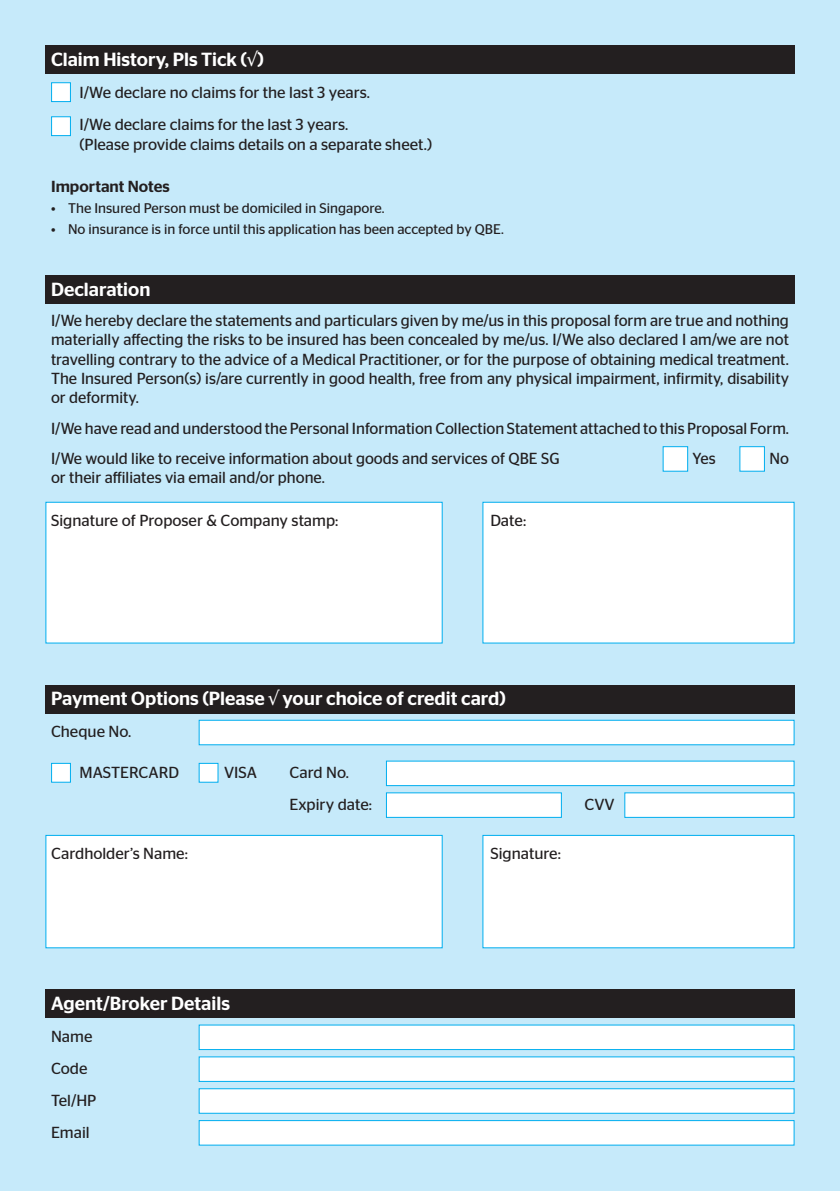
<style>
.page{position:relative;width:840px;height:1191px;background:#fff}
.page>*{position:absolute;margin:0;border:0;box-sizing:border-box;transform-origin:0 0}
.t1{font:500 19px "Stag Sans";color:#fff}
.t2{font:16px/32px "Stag Sans";color:#231f20}
.t3{font:500 16px "Stag Sans";color:#231f20}
.t4{font:14px "Stag Sans";color:#231f20}
</style>
<div class="page">
<div style="left:0;top:0;width:839px;height:1191px;background:#c6eafa"></div>
<div style="left:45px;top:45px;width:749px;height:29px;background:#231f20"></div>
<div style="left:51px;top:82px;width:20px;height:20px;background:#fff;border:1px solid #00aeef"></div>
<div style="left:51px;top:116px;width:20px;height:20px;background:#fff;border:1px solid #00aeef"></div>
<div style="left:45px;top:989px;width:749px;height:29px;background:#231f20"></div>
<div style="left:198px;top:1024px;width:596px;height:26px;background:#fff;border:1px solid #00aeef"></div>
<div style="left:198px;top:1120px;width:596px;height:25px;background:#fff;border:1px solid #00aeef"></div>
<div style="left:198px;top:1088px;width:596px;height:25px;background:#fff;border:1px solid #00aeef"></div>
<div style="left:198px;top:1056px;width:596px;height:26px;background:#fff;border:1px solid #00aeef"></div>
<div style="left:45px;top:685px;width:749px;height:28px;background:#231f20"></div>
<div style="left:198px;top:719px;width:596px;height:26px;background:#fff;border:1px solid #00aeef"></div>
<div style="left:386px;top:760px;width:408px;height:26px;background:#fff;border:1px solid #00aeef"></div>
<div style="left:386px;top:792px;width:175px;height:26px;background:#fff;border:1px solid #00aeef"></div>
<div style="left:45px;top:835px;width:397px;height:113px;background:#fff;border:1px solid #00aeef"></div>
<div style="left:482px;top:835px;width:312px;height:113px;background:#fff;border:1px solid #00aeef"></div>
<div style="left:198px;top:763px;width:20px;height:19px;background:#fff"></div>
<div style="left:51px;top:763px;width:20px;height:19px;background:#fff;border:1px solid #00aeef"></div>
<div style="left:624px;top:792px;width:170px;height:26px;background:#fff;border:1px solid #00aeef"></div>
<div style="left:482px;top:502px;width:312px;height:141px;background:#fff;border:1px solid #00aeef"></div>
<div style="left:45px;top:502px;width:397px;height:141px;background:#fff;border:1px solid #00aeef"></div>
<div style="left:45px;top:275px;width:749px;height:28px;background:#231f20"></div>
<div style="left:662px;top:446px;width:25px;height:26px;background:#fff"></div>
<div style="left:739px;top:446px;width:25px;height:26px;background:#fff"></div>
<p class="t1" style="left:51px;top:49px;width:214px">Claim History, Pls Tick (√)</p>
<p class="t2" style="left:79px;top:77px;width:292px">I/We declare no claims for the last 3 years.<br>I/We declare claims for the last 3 years.</p>
<p class="t2" style="left:79px;top:128px;width:354px">(Please provide claims details on a separate sheet.)</p>
<p class="t3" style="left:51px;top:177px;width:120px">Important Notes</p>
<p class="t4" style="left:51px;top:200px;width:335px">• The Insured Person must be domiciled in Singapore.</p>
<p class="t4" style="left:51px;top:221px;width:454px">• No insurance is in force until this application has been accepted by QBE.</p>
<p class="t1" style="left:51px;top:278px;width:101px">Declaration</p>
<p class="t2" style="left:51px;top:311px;width:739px;line-height:19.2px;text-align:justify">I/We hereby declare the statements and particulars given by me/us in this proposal form are true and nothing materially affecting the risks to be insured has been concealed by me/us. I/We also declared I am/we are not travelling contrary to the advice of a Medical Practitioner, or for the purpose of obtaining medical treatment.<br>The Insured Person(s) is/are currently in good health, free from any physical impairment, infirmity, disability or deformity.</p>
<p class="t2" style="left:51px;top:412px;width:739px;line-height:30.6px">I/We have read and understood the Personal Information Collection Statement attached to this Proposal Form.<br>I/We would like to receive information about goods and services of QBE SG</p>
<p class="t2" style="left:692px;top:442px;width:25px">Yes</p>
<p class="t2" style="left:768px;top:442px;width:21px">No</p>
<p class="t2" style="left:51px;top:461px;width:275px">or their affiliates via email and/or phone.</p>
<p class="t2" style="left:51px;top:504px;width:289px">Signature of Proposer &amp; Company stamp:</p>
<p class="t2" style="left:490px;top:504px;width:37px">Date:</p>
<p class="t1" style="left:51px;top:687px;width:456px">Payment Options (Please √ your choice of credit card)</p>
<p class="t2" style="left:51px;top:715px;width:82px">Cheque No.</p>
<p class="t2" style="left:79px;top:756px;width:101px">MASTERCARD</p>
<p class="t2" style="left:224px;top:756px;width:34px">VISA</p>
<p class="t2" style="left:289px;top:756px;width:84px">Card No.<br>Expiry date:</p>
<p class="t2" style="left:51px;top:837px;width:138px">Cardholder’s Name:</p>
<p class="t2" style="left:490px;top:837px;width:72px">Signature:</p>
<p class="t2" style="left:584px;top:788px;width:32px">CVV</p>
<p class="t1" style="left:51px;top:992px;width:180px">Agent/Broker Details</p>
<p class="t2" style="left:51px;top:1020px;width:47px">Name<br>Code<br>Tel/HP<br>Email</p>
</div>
